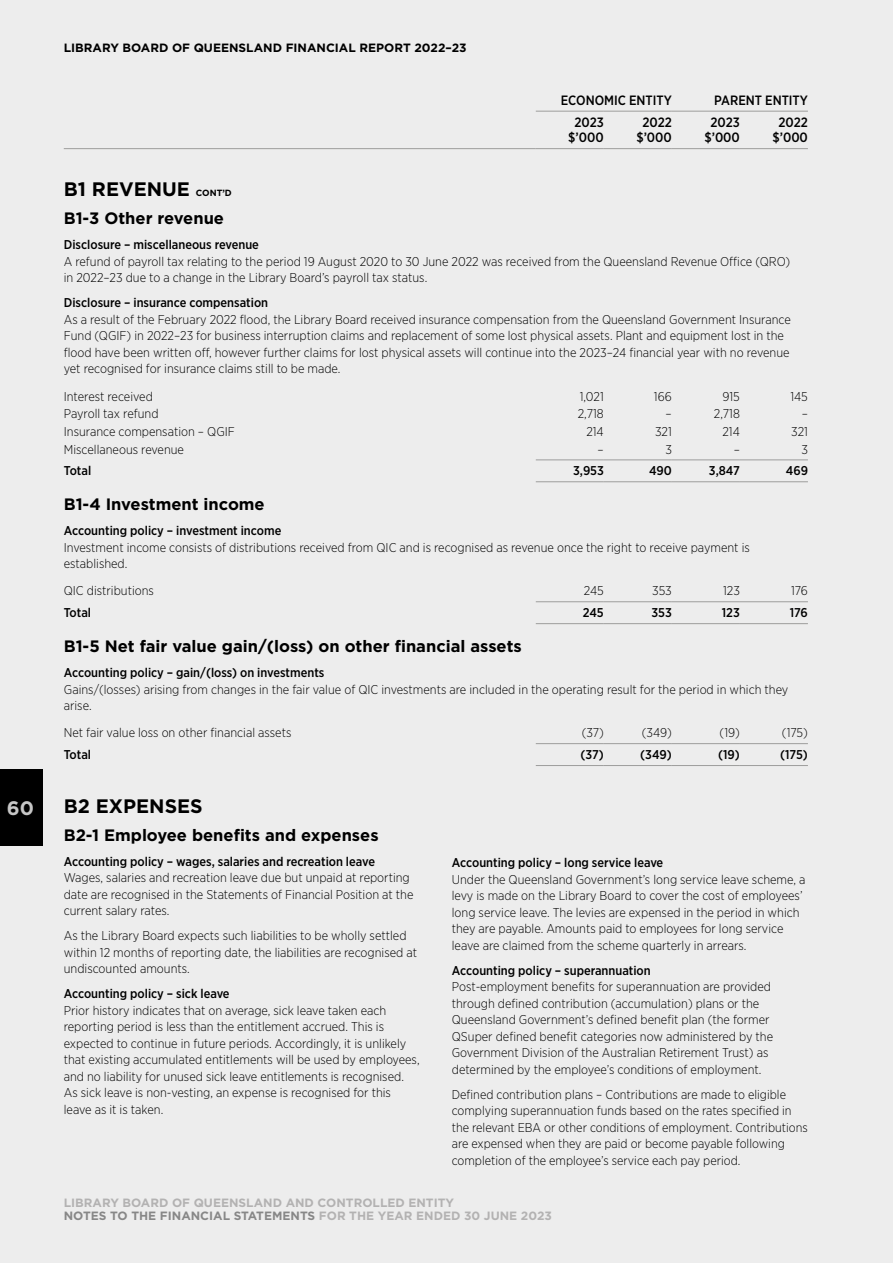
<style>
.page{position:relative;width:893px;height:1263px;background:#ededed}
.page>*{position:absolute;margin:0;border:0;box-sizing:border-box;transform-origin:0 0}
.t1{font:700 19.5px "Gotham";color:#000}
.t2{font:700 19.5px "Gotham";color:#c6c6c6}
.t3{font:700 16.5px "Gotham";color:#000}
.t4{font:500 13.5px/15px "Gotham Narrow";color:#000;text-align:center}
.t5{font:300 12.75px/16.5px "Gotham Narrow";color:#000}
.t6{font:500 12.75px "Gotham Narrow";color:#000}
.t7{font:700 12px/13.5px "Gotham";color:#b3b2b2}
.t8{font:700 12px "Gotham";color:#000}
.s1{font-size:9px}
.s2{color:#878787}
</style>
<div class="page">
<hr style="left:64px;top:148px;width:472px;height:1px;background:#9d9d9c">
<hr style="left:536px;top:148px;width:68px;height:1px;background:#9d9d9c">
<hr style="left:604px;top:148px;width:68px;height:1px;background:#9d9d9c">
<hr style="left:672px;top:148px;width:68px;height:1px;background:#9d9d9c">
<hr style="left:740px;top:148px;width:68px;height:1px;background:#9d9d9c">
<hr style="left:536px;top:111px;width:68px;height:1px;background:#9d9d9c">
<hr style="left:604px;top:111px;width:68px;height:1px;background:#9d9d9c">
<hr style="left:672px;top:111px;width:68px;height:1px;background:#9d9d9c">
<hr style="left:740px;top:111px;width:68px;height:1px;background:#9d9d9c">
<hr style="left:536px;top:460px;width:68px;height:1px;background:#9d9d9c">
<hr style="left:604px;top:460px;width:68px;height:1px;background:#9d9d9c">
<hr style="left:672px;top:460px;width:68px;height:1px;background:#9d9d9c">
<hr style="left:740px;top:460px;width:68px;height:1px;background:#9d9d9c">
<hr style="left:536px;top:481px;width:68px;height:1px;background:#9d9d9c">
<hr style="left:604px;top:481px;width:68px;height:1px;background:#9d9d9c">
<hr style="left:672px;top:481px;width:68px;height:1px;background:#9d9d9c">
<hr style="left:740px;top:481px;width:68px;height:1px;background:#9d9d9c">
<hr style="left:536px;top:601px;width:68px;height:1px;background:#9d9d9c">
<hr style="left:604px;top:601px;width:68px;height:1px;background:#9d9d9c">
<hr style="left:672px;top:601px;width:68px;height:1px;background:#9d9d9c">
<hr style="left:740px;top:601px;width:68px;height:1px;background:#9d9d9c">
<hr style="left:536px;top:623px;width:68px;height:1px;background:#9d9d9c">
<hr style="left:604px;top:623px;width:68px;height:1px;background:#9d9d9c">
<hr style="left:672px;top:623px;width:68px;height:1px;background:#9d9d9c">
<hr style="left:740px;top:623px;width:68px;height:1px;background:#9d9d9c">
<hr style="left:536px;top:743px;width:68px;height:1px;background:#9d9d9c">
<hr style="left:604px;top:743px;width:68px;height:1px;background:#9d9d9c">
<hr style="left:672px;top:743px;width:68px;height:1px;background:#9d9d9c">
<hr style="left:740px;top:743px;width:68px;height:1px;background:#9d9d9c">
<hr style="left:536px;top:765px;width:68px;height:1px;background:#9d9d9c">
<hr style="left:604px;top:765px;width:68px;height:1px;background:#9d9d9c">
<hr style="left:672px;top:765px;width:68px;height:1px;background:#9d9d9c">
<hr style="left:740px;top:765px;width:68px;height:1px;background:#9d9d9c">
<div style="left:0;top:769px;width:43px;height:76px;background:#000"></div>
<h1 class="t2" style="left:7px;top:795px;width:29px">60</h1>
<p class="t8" style="left:64px;top:40px;width:404px">LIBRARY BOARD OF QUEENSLAND FINANCIAL REPORT 2022–23</p>
<p class="t4" style="left:561px;top:92px;width:113px">ECONOMIC ENTITY</p>
<p class="t4" style="left:714px;top:92px;width:95px">PARENT ENTITY</p>
<p class="t4" style="left:568px;top:115px;width:37px">2023 $’000</p>
<p class="t4" style="left:636px;top:115px;width:37px">2022 $’000</p>
<p class="t4" style="left:704px;top:115px;width:37px">2023 $’000</p>
<p class="t4" style="left:772px;top:115px;width:37px">2022 $’000</p>
<h1 class="t1" style="left:64px;top:176px;width:170px">B1 REVENUE <span class="s1">CONT’D</span></h1>
<p class="t3" style="left:64px;top:208px;width:162px">B1-3 Other revenue</p>
<p class="t6" style="left:64px;top:237px;width:197px">Disclosure – miscellaneous revenue</p>
<p class="t5" style="left:64px;top:253px;width:728px">A refund of payroll tax relating to the period 19 August 2020 to 30 June 2022 was received from the Queensland Revenue Office (QRO) in 2022–23 due to a change in the Library Board’s payroll tax status.</p>
<p class="t6" style="left:64px;top:295px;width:206px">Disclosure – insurance compensation</p>
<p class="t5" style="left:64px;top:311px;width:728px">As a result of the February 2022 flood, the Library Board received insurance compensation from the Queensland Government Insurance Fund (QGIF) in 2022–23 for business interruption claims and replacement of some lost physical assets. Plant and equipment lost in the flood have been written off, however further claims for lost physical assets will continue into the 2023–24 financial year with no revenue yet recognised for insurance claims still to be made.</p>
<p class="t5" style="left:64px;top:387px;width:91px">Interest received</p>
<p class="t5" style="left:580px;top:387px;width:26px">1,021</p>
<p class="t5" style="left:654px;top:387px;width:19px">166</p>
<p class="t5" style="left:722px;top:387px;width:19px">915</p>
<p class="t5" style="left:790px;top:387px;width:19px">145</p>
<p class="t5" style="left:64px;top:405px;width:96px">Payroll tax refund</p>
<p class="t5" style="left:578px;top:405px;width:28px">2,718</p>
<p class="t5" style="left:666px;top:405px;width:8px">–</p>
<p class="t5" style="left:714px;top:405px;width:28px">2,718</p>
<p class="t5" style="left:802px;top:405px;width:8px">–</p>
<p class="t5" style="left:64px;top:423px;width:173px">Insurance compensation – QGIF</p>
<p class="t5" style="left:586px;top:423px;width:19px">214</p>
<p class="t5" style="left:655px;top:423px;width:18px">321</p>
<p class="t5" style="left:722px;top:423px;width:19px">214</p>
<p class="t5" style="left:791px;top:423px;width:18px">321</p>
<p class="t5" style="left:64px;top:440px;width:122px">Miscellaneous revenue</p>
<p class="t5" style="left:598px;top:440px;width:8px">–</p>
<p class="t5" style="left:665px;top:440px;width:8px">3</p>
<p class="t5" style="left:734px;top:440px;width:8px">–</p>
<p class="t5" style="left:801px;top:440px;width:8px">3</p>
<p class="t6" style="left:64px;top:463px;width:29px">Total</p>
<p class="t6" style="left:573px;top:463px;width:32px">3,953</p>
<p class="t6" style="left:649px;top:463px;width:24px">490</p>
<p class="t6" style="left:709px;top:463px;width:33px">3,847</p>
<p class="t6" style="left:786px;top:463px;width:24px">469</p>
<p class="t3" style="left:64px;top:493px;width:202px">B1-4 Investment income</p>
<p class="t6" style="left:64px;top:523px;width:219px">Accounting policy – investment income</p>
<p class="t5" style="left:64px;top:539px;width:688px">Investment income consists of distributions received from QIC and is recognised as revenue once the right to receive payment is established.</p>
<p class="t5" style="left:64px;top:582px;width:92px">QIC distributions</p>
<p class="t5" style="left:584px;top:582px;width:21px">245</p>
<p class="t5" style="left:652px;top:582px;width:21px">353</p>
<p class="t5" style="left:723px;top:582px;width:18px">123</p>
<p class="t5" style="left:791px;top:582px;width:18px">176</p>
<p class="t6" style="left:64px;top:605px;width:29px">Total</p>
<p class="t6" style="left:583px;top:605px;width:23px">245</p>
<p class="t6" style="left:651px;top:605px;width:22px">353</p>
<p class="t6" style="left:722px;top:605px;width:20px">123</p>
<p class="t6" style="left:790px;top:605px;width:20px">176</p>
<p class="t3" style="left:64px;top:635px;width:460px">B1-5 Net fair value gain/(loss) on other financial assets</p>
<p class="t6" style="left:64px;top:664px;width:262px">Accounting policy – gain/(loss) on investments</p>
<p class="t5" style="left:64px;top:680px;width:726px">Gains/(losses) arising from changes in the fair value of QIC investments are included in the operating result for the period in which they arise.</p>
<p class="t5" style="left:64px;top:724px;width:229px">Net fair value loss on other financial assets</p>
<p class="t5" style="left:582px;top:724px;width:24px">(37)</p>
<p class="t5" style="left:642px;top:724px;width:32px">(349)</p>
<p class="t5" style="left:720px;top:724px;width:22px">(19)</p>
<p class="t5" style="left:782px;top:724px;width:27px">(175)</p>
<p class="t6" style="left:64px;top:747px;width:29px">Total</p>
<p class="t6" style="left:580px;top:747px;width:25px">(37)</p>
<p class="t6" style="left:640px;top:747px;width:33px">(349)</p>
<p class="t6" style="left:718px;top:747px;width:23px">(19)</p>
<p class="t6" style="left:780px;top:747px;width:29px">(175)</p>
<h1 class="t1" style="left:64px;top:793px;width:140px">B2 EXPENSES</h1>
<p class="t3" style="left:64px;top:824px;width:316px">B2-1 Employee benefits and expenses</p>
<p class="t6" style="left:64px;top:853px;width:313px">Accounting policy – wages, salaries and recreation leave</p>
<p class="t5" style="left:64px;top:869px;width:351px">Wages, salaries and recreation leave due but unpaid at reporting date are recognised in the Statements of Financial Position at the current salary rates.</p>
<p class="t5" style="left:64px;top:927px;width:355px">As the Library Board expects such liabilities to be wholly settled within 12 months of reporting date, the liabilities are recognised at undiscounted amounts.</p>
<p class="t6" style="left:64px;top:986px;width:167px">Accounting policy – sick leave</p>
<p class="t5" style="left:64px;top:1002px;width:357px">Prior history indicates that on average, sick leave taken each reporting period is less than the entitlement accrued. This is expected to continue in future periods. Accordingly, it is unlikely that existing accumulated entitlements will be used by employees, and no liability for unused sick leave entitlements is recognised.<br>As sick leave is non-vesting, an expense is recognised for this leave as it is taken.</p>
<p class="t6" style="left:452px;top:854px;width:213px">Accounting policy – long service leave</p>
<p class="t5" style="left:452px;top:870px;width:355px">Under the Queensland Government’s long service leave scheme, a levy is made on the Library Board to cover the cost of employees’ long service leave. The levies are expensed in the period in which they are payable. Amounts paid to employees for long service leave are claimed from the scheme quarterly in arrears.</p>
<p class="t6" style="left:452px;top:962px;width:200px">Accounting policy – superannuation</p>
<p class="t5" style="left:452px;top:978px;width:323px">Post-employment benefits for superannuation are provided through defined contribution (accumulation) plans or the Queensland Government’s defined benefit plan (the former QSuper defined benefit categories now administered by the Government Division of the Australian Retirement Trust) as determined by the employee’s conditions of employment.</p>
<p class="t5" style="left:452px;top:1085px;width:358px">Defined contribution plans – Contributions are made to eligible complying superannuation funds based on the rates specified in the relevant EBA or other conditions of employment. Contributions are expensed when they are paid or become payable following completion of the employee’s service each pay period.</p>
<p class="t7" style="left:64px;top:1196px;width:490px">LIBRARY BOARD OF QUEENSLAND AND CONTROLLED ENTITY<br><span class="s2">NOTES TO THE FINANCIAL STATEMENTS</span> FOR THE YEAR ENDED 30 JUNE 2023</p>
</div>
